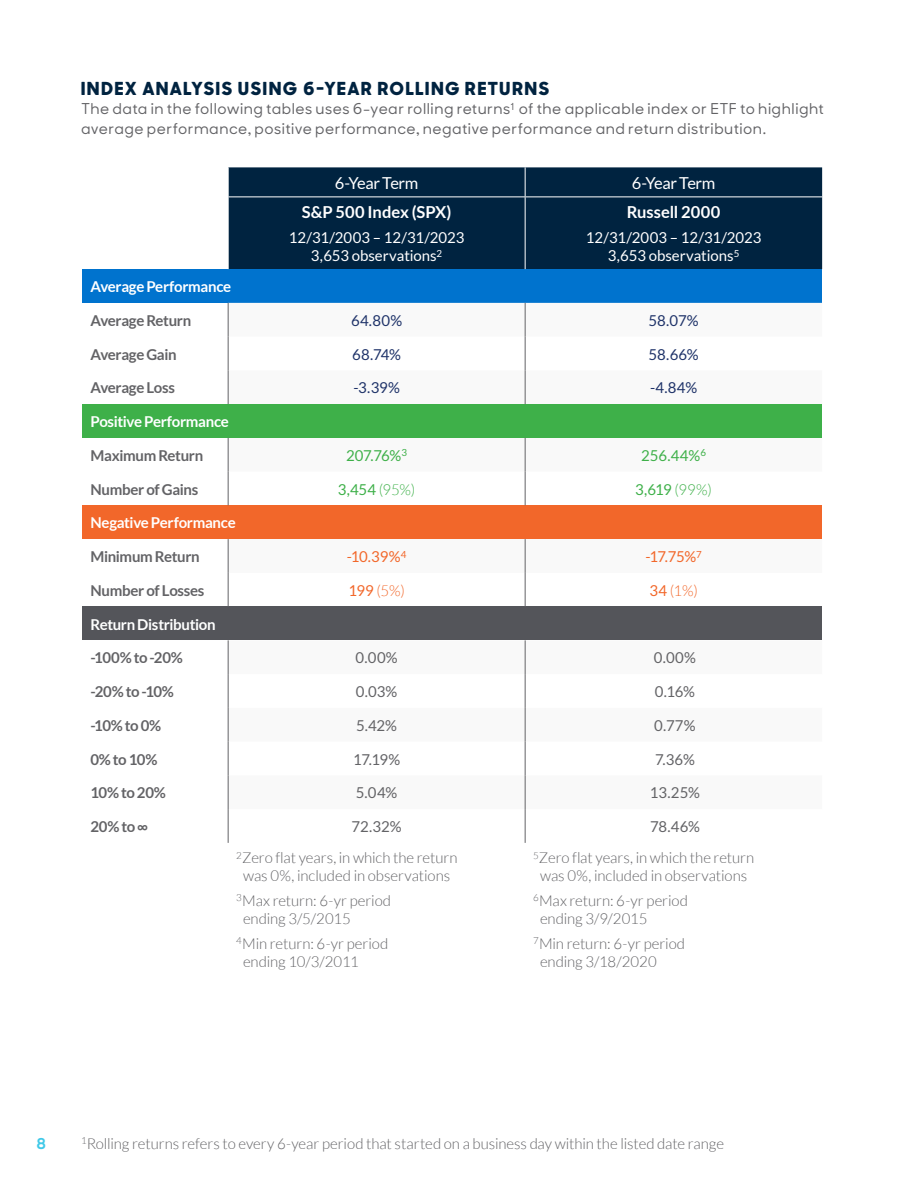
<style>
.page{position:relative;width:918px;height:1188px;background:#fff}
.page>*{position:absolute;margin:0;border:0;box-sizing:border-box;transform-origin:0 0}
.t1{font:800 18px "MM Sharp Sans";letter-spacing:.1em;color:#002340}
.t2{font:700 16.5px "Lato";color:#fff}
.t3{font:16.5px "Lato";letter-spacing:-.025em;color:#fff}
.t4{font:300 15px/18px "Lato";letter-spacing:-.005em;color:#636366}
.t5{font:500 15px/19.5px "MM Sharp Sans";letter-spacing:.035em;color:#636366}
.t6{font:700 15px "Lato";letter-spacing:-.02em;color:#636366}
.t7{font:15px/18px "Lato";color:#fff;text-align:center}
.t8{font:700 15px "Lato";letter-spacing:-.02em;color:#fff}
.t9{font:15px "Lato";letter-spacing:-.005em;color:#636366}
.t10{font:15px "Lato";color:#1f3369}
.t11{font:15px "Lato";letter-spacing:-.01em;color:#3eb049}
.t12{font:15px "Lato";letter-spacing:-.025em;color:#f2672a}
.t13{font:300 15px "Lato";color:#f2672a}
.t14{font:700 15px "MM Sharp Sans";color:#41c9e8}
.s1{font-weight:300}
.s2{font-weight:400}
</style>
<div class="page">
<div style="left:229px;top:167px;width:593px;height:102px;background:#002340"></div>
<div style="left:82px;top:269px;width:740px;height:34px;background:#0073ce"></div>
<div style="left:82px;top:404px;width:740px;height:34px;background:#3eb049"></div>
<div style="left:82px;top:505px;width:740px;height:34px;background:#f2672a"></div>
<div style="left:82px;top:607px;width:740px;height:33px;background:#54555a"></div>
<hr style="left:228px;top:303px;width:1px;height:34px;background:#636366">
<hr style="left:525px;top:303px;width:1px;height:34px;background:#636366">
<hr style="left:228px;top:337px;width:1px;height:33px;background:#636366">
<hr style="left:525px;top:337px;width:1px;height:33px;background:#636366">
<hr style="left:228px;top:370px;width:1px;height:34px;background:#636366">
<hr style="left:525px;top:370px;width:1px;height:34px;background:#636366">
<hr style="left:228px;top:438px;width:1px;height:34px;background:#636366">
<hr style="left:525px;top:438px;width:1px;height:34px;background:#636366">
<hr style="left:228px;top:472px;width:1px;height:33px;background:#636366">
<hr style="left:525px;top:472px;width:1px;height:33px;background:#636366">
<hr style="left:228px;top:539px;width:1px;height:34px;background:#636366">
<hr style="left:525px;top:539px;width:1px;height:34px;background:#636366">
<hr style="left:228px;top:573px;width:1px;height:34px;background:#636366">
<hr style="left:525px;top:573px;width:1px;height:34px;background:#636366">
<hr style="left:228px;top:640px;width:1px;height:34px;background:#636366">
<hr style="left:525px;top:640px;width:1px;height:34px;background:#636366">
<hr style="left:228px;top:674px;width:1px;height:34px;background:#636366">
<hr style="left:525px;top:674px;width:1px;height:34px;background:#636366">
<hr style="left:228px;top:708px;width:1px;height:34px;background:#636366">
<hr style="left:525px;top:708px;width:1px;height:34px;background:#636366">
<hr style="left:228px;top:742px;width:1px;height:33px;background:#636366">
<hr style="left:525px;top:742px;width:1px;height:33px;background:#636366">
<hr style="left:228px;top:775px;width:1px;height:34px;background:#636366">
<hr style="left:525px;top:775px;width:1px;height:34px;background:#636366">
<hr style="left:228px;top:809px;width:1px;height:34px;background:#636366">
<hr style="left:525px;top:809px;width:1px;height:34px;background:#636366">
<hr style="left:525px;top:167px;width:1px;height:30px;background:#fff">
<hr style="left:525px;top:197px;width:1px;height:72px;background:#fff">
<hr style="left:228px;top:197px;width:297px;height:1px;background:#fff">
<hr style="left:525px;top:197px;width:297px;height:1px;background:#fff">
<p class="t1" style="left:81px;top:75px;width:470px">INDEX ANALYSIS USING 6-YEAR ROLLING RETURNS</p>
<p class="t5" style="left:81px;top:98px;width:744px">The data in the following tables uses 6-year rolling returns<sup>1</sup> of the applicable index or ETF to highlight average performance, positive performance, negative performance and return distribution.</p>
<p class="t3" style="left:335px;top:174px;width:85px">6-Year Term</p>
<p class="t3" style="left:632px;top:174px;width:85px">6-Year Term</p>
<p class="t2" style="left:302px;top:203px;width:151px">S&amp;P 500 Index (SPX)</p>
<p class="t7" style="left:289px;top:228px;width:177px">12/31/2003 – 12/31/2023<br>3,653 observations<sup>2</sup></p>
<p class="t2" style="left:627px;top:203px;width:95px">Russell 2000</p>
<p class="t7" style="left:586px;top:228px;width:177px">12/31/2003 – 12/31/2023<br>3,653 observations<sup>5</sup></p>
<p class="t8" style="left:90px;top:278px;width:142px">Average Performance</p>
<p class="t6" style="left:90px;top:312px;width:102px">Average Return</p>
<p class="t10" style="left:351px;top:312px;width:53px">64.80%</p>
<p class="t10" style="left:649px;top:312px;width:51px">58.07%</p>
<p class="t6" style="left:90px;top:345px;width:88px">Average Gain</p>
<p class="t10" style="left:352px;top:346px;width:50px">68.74%</p>
<p class="t10" style="left:649px;top:346px;width:51px">58.66%</p>
<p class="t6" style="left:90px;top:379px;width:86px">Average Loss</p>
<p class="t10" style="left:353px;top:379px;width:48px">-3.39%</p>
<p class="t10" style="left:650px;top:379px;width:49px">-4.84%</p>
<p class="t8" style="left:90px;top:413px;width:140px">Positive Performance</p>
<p class="t6" style="left:90px;top:447px;width:114px">Maximum Return</p>
<p class="t11" style="left:346px;top:447px;width:63px">207.76%<sup>3</sup></p>
<p class="t11" style="left:641px;top:447px;width:66px">256.44%<sup>6</sup></p>
<p class="t6" style="left:90px;top:480px;width:110px">Number of Gains</p>
<p class="t11" style="left:338px;top:481px;width:79px">3,454 <span class="s1">(95%)</span></p>
<p class="t11" style="left:635px;top:481px;width:78px">3,619 <span class="s1">(99%)</span></p>
<p class="t8" style="left:90px;top:514px;width:147px">Negative Performance</p>
<p class="t6" style="left:90px;top:548px;width:111px">Minimum Return</p>
<p class="t12" style="left:347px;top:548px;width:61px">-10.39%<sup>4</sup></p>
<p class="t12" style="left:645px;top:548px;width:58px">-17.75%<sup>7</sup></p>
<p class="t6" style="left:90px;top:582px;width:116px">Number of Losses</p>
<p class="t13" style="left:348px;top:582px;width:58px"><span class="s2">199</span> (5%)</p>
<p class="t13" style="left:649px;top:582px;width:50px"><span class="s2">34</span> (1%)</p>
<p class="t8" style="left:90px;top:615px;width:127px">Return Distribution</p>
<p class="t6" style="left:90px;top:649px;width:94px">-100% to -20%</p>
<p class="t9" style="left:356px;top:649px;width:44px">0.00%</p>
<p class="t9" style="left:654px;top:649px;width:44px">0.00%</p>
<p class="t6" style="left:90px;top:683px;width:85px">-20% to -10%</p>
<p class="t9" style="left:356px;top:683px;width:43px">0.03%</p>
<p class="t9" style="left:655px;top:683px;width:42px">0.16%</p>
<p class="t6" style="left:90px;top:717px;width:72px">-10% to 0%</p>
<p class="t9" style="left:356px;top:717px;width:42px">5.42%</p>
<p class="t9" style="left:654px;top:717px;width:43px">0.77%</p>
<p class="t6" style="left:90px;top:750px;width:69px">0% to 10%</p>
<p class="t9" style="left:353px;top:751px;width:48px">17.19%</p>
<p class="t9" style="left:655px;top:751px;width:41px">7.36%</p>
<p class="t6" style="left:90px;top:784px;width:77px">10% to 20%</p>
<p class="t9" style="left:356px;top:784px;width:43px">5.04%</p>
<p class="t9" style="left:650px;top:784px;width:51px">13.25%</p>
<p class="t6" style="left:90px;top:818px;width:59px">20% to ∞</p>
<p class="t9" style="left:352px;top:818px;width:51px">72.32%</p>
<p class="t9" style="left:650px;top:818px;width:51px">78.46%</p>
<p class="t4" style="left:236px;top:849px;width:223px;text-align:center"><sup>2</sup>Zero flat years, in which the return was 0%, included in observations</p>
<p class="t4" style="left:243px;top:891px;width:150px;text-indent:-7px"><sup>3</sup>Max return: 6-yr period ending 3/5/2015</p>
<p class="t4" style="left:243px;top:934px;width:147px;text-indent:-7px"><sup>4</sup>Min return: 6-yr period ending 10/3/2011</p>
<p class="t4" style="left:533px;top:849px;width:223px;text-align:center"><sup>5</sup>Zero flat years, in which the return was 0%, included in observations</p>
<p class="t4" style="left:540px;top:891px;width:149px;text-indent:-7px"><sup>6</sup>Max return: 6-yr period ending 3/9/2015</p>
<p class="t4" style="left:540px;top:934px;width:147px;text-indent:-7px"><sup>7</sup>Min return: 6-yr period ending 3/18/2020</p>
<p class="t14" style="left:37px;top:1131px;width:11px">8</p>
<p class="t4" style="left:81px;top:1135px;width:645px"><sup>1</sup>Rolling returns refers to every 6-year period that started on a business day within the listed date range</p>
</div>
